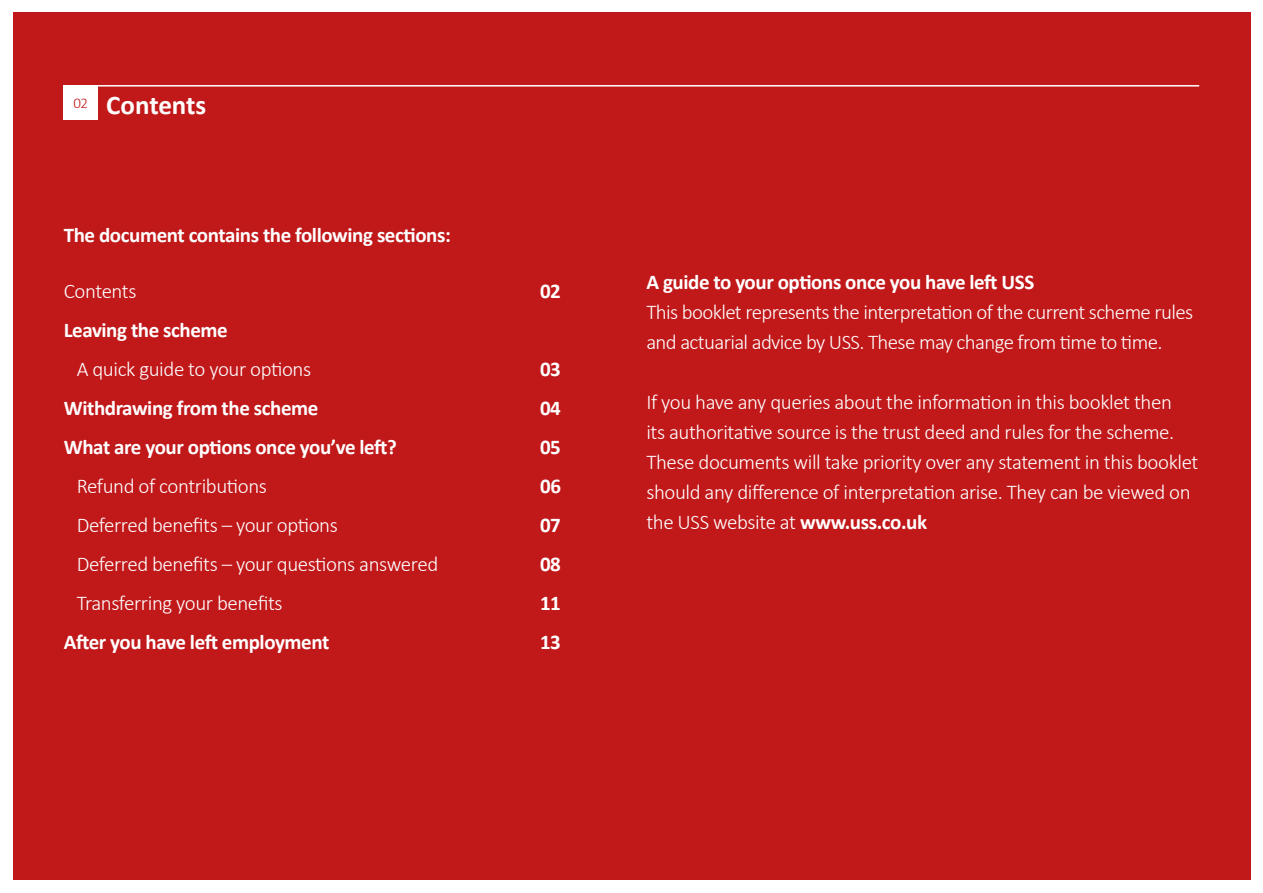
<style>
.page{position:relative;width:1263px;height:893px;background:#fff}
.page>*{position:absolute;margin:0;border:0;box-sizing:border-box;transform-origin:0 0}
.t1{font:700 27px "Calibri";color:#fff}
.t2{font:300 21px/30px "Calibri";letter-spacing:-.02em;color:#fff}
.t3{font:700 21px "Calibri";letter-spacing:-.02em;color:#fff}
.t4{font:300 15px "Calibri";color:#c1181a}
.s1{font-weight:700}
</style>
<div class="page">
<div style="left:13px;top:13px;width:1237px;height:867px;background:#c1181a"></div>
<div style="left:64px;top:85px;width:34px;height:34px;background:#fff"></div>
<hr style="left:64px;top:85px;width:1135px;height:2px;background:#fff">
<p class="t4" style="left:73px;top:93px;width:16px">02</p>
<p class="t1" style="left:106px;top:86px;width:102px">Contents</p>
<p class="t3" style="left:64px;top:220px;width:388px">The document contains the following sections:</p>
<p class="t2" style="left:64px;top:276px;width:74px">Contents</p>
<p class="t3" style="left:540px;top:276px;width:22px">02</p>
<p class="t3" style="left:64px;top:315px;width:165px">Leaving the scheme</p>
<p class="t2" style="left:77px;top:354px;width:236px">A quick guide to your options</p>
<p class="t3" style="left:540px;top:354px;width:22px">03</p>
<p class="t3" style="left:64px;top:393px;width:256px">Withdrawing from the scheme</p>
<p class="t3" style="left:540px;top:393px;width:22px">04</p>
<p class="t3" style="left:64px;top:432px;width:335px">What are your options once you’ve left?</p>
<p class="t3" style="left:540px;top:432px;width:22px">05</p>
<p class="t2" style="left:77px;top:471px;width:192px">Refund of contributions</p>
<p class="t3" style="left:540px;top:471px;width:22px">06</p>
<p class="t2" style="left:77px;top:510px;width:263px">Deferred benefits – your options</p>
<p class="t3" style="left:540px;top:510px;width:22px">07</p>
<p class="t2" style="left:77px;top:549px;width:363px">Deferred benefits – your questions answered</p>
<p class="t3" style="left:540px;top:549px;width:22px">08</p>
<p class="t2" style="left:77px;top:588px;width:207px">Transferring your benefits</p>
<p class="t3" style="left:540px;top:588px;width:22px">11</p>
<p class="t3" style="left:64px;top:627px;width:267px">After you have left employment</p>
<p class="t3" style="left:540px;top:627px;width:22px">13</p>
<p class="t3" style="left:646px;top:267px;width:389px">A guide to your options once you have left USS</p>
<p class="t2" style="left:646px;top:297px;width:548px">This booklet represents the interpretation of the current scheme rules and actuarial advice by USS. These may change from time to time.</p>
<p class="t2" style="left:646px;top:387px;width:554px">If you have any queries about the information in this booklet then<br>its authoritative source is the trust deed and rules for the scheme.<br>These documents will take priority over any statement in this booklet should any difference of interpretation arise. They can be viewed on the USS website at <span class="s1">www.uss.co.uk</span></p>
</div>
